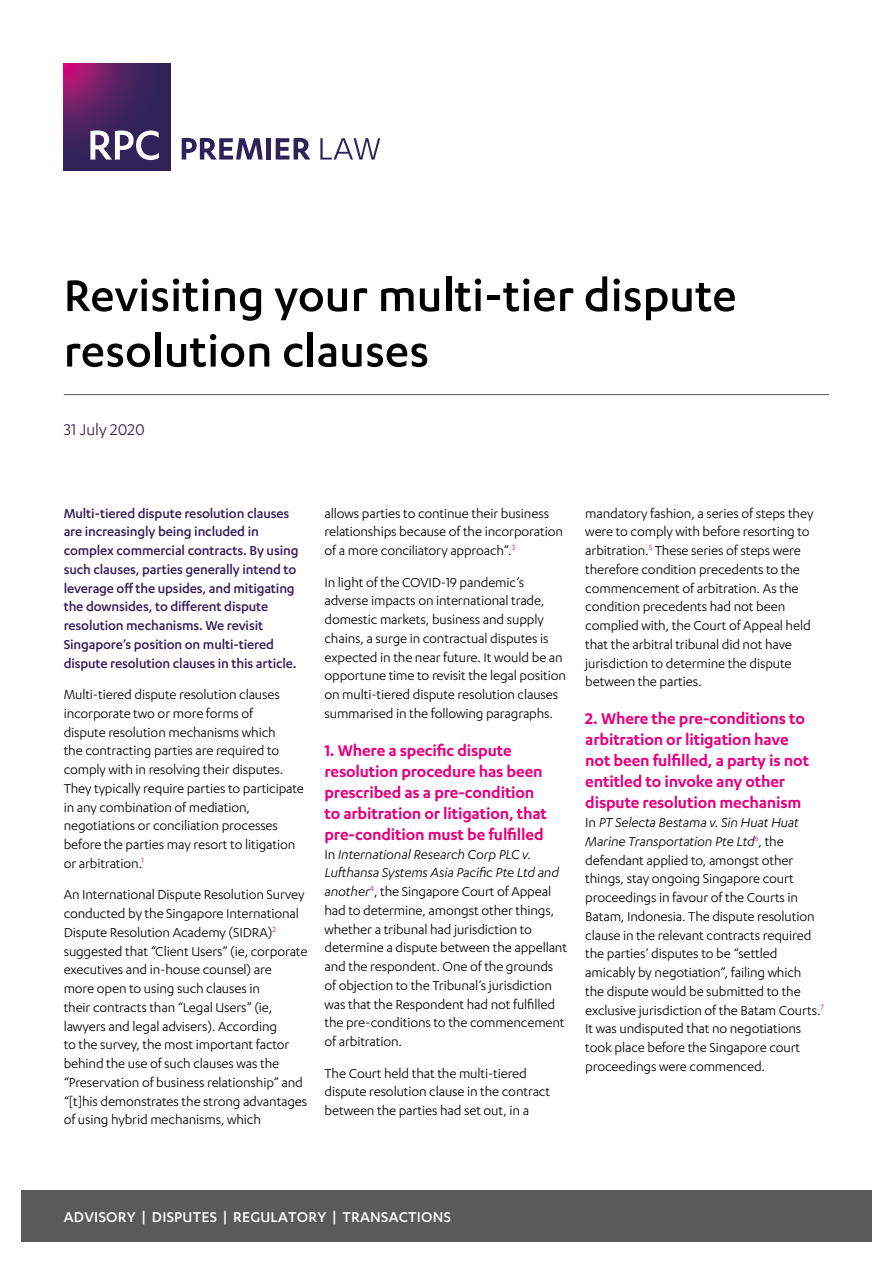
<style>
.page{position:relative;width:893px;height:1263px;background:#fff}
.page>*{position:absolute;margin:0;border:0;box-sizing:border-box;transform-origin:0 0}
.t1{font:500 51px/55.5px "Karbon";color:#000}
.t2{font:600 18px/21px "Karbon";letter-spacing:-.01em;color:#e6007d}
.t3{font:18px "Karbon";color:#331b58}
.t4{font:500 16.5px "Karbon";letter-spacing:.015em;color:#fff}
.t5{font:15px/18.8px "Karbon";letter-spacing:-.01em;color:#000}
.t6{font:500 15px/18.8px "Karbon";letter-spacing:-.01em;color:#331b58}
.s1{font-style:italic}
</style>
<div class="page">
<div style="left:21px;top:1191px;width:851px;height:51px;background:#5a5a59"></div>
<hr style="left:64px;top:394px;width:765px;height:1px;background:#5a5a59">
<svg style="left:64px;top:64px;width:106px;height:106px;background:#4d215f"></svg>
<svg style="left:90px;top:130px;width:69px;height:30px"></svg>
<svg style="left:182px;top:138px;width:81px;height:22px"></svg>
<div style="left:266px;top:138px;width:5px;height:22px;background:#2e2359"></div>
<svg style="left:276px;top:138px;width:35px;height:22px"></svg>
<svg style="left:320px;top:138px;width:60px;height:22px"></svg>
<h1 class="t1" style="left:64px;top:266px;width:674px">Revisiting your multi-tier dispute resolution clauses</h1>
<p class="t3" style="left:64px;top:420px;width:83px">31 July 2020</p>
<p class="t6" style="left:64px;top:503px;width:236px">Multi-tiered dispute resolution clauses are increasingly being included in complex commercial contracts. By using such clauses, parties generally intend to leverage off the upsides, and mitigating the downsides, to different dispute resolution mechanisms. We revisit Singapore’s position on multi-tiered dispute resolution clauses in this article.</p>
<p class="t5" style="left:64px;top:685px;width:242px">Multi-tiered dispute resolution clauses incorporate two or more forms of<br>dispute resolution mechanisms which<br>the contracting parties are required to comply with in resolving their disputes.<br>They typically require parties to participate in any combination of mediation, negotiations or conciliation processes before the parties may resort to litigation or arbitration.<sup>1</sup></p>
<p class="t5" style="left:64px;top:885px;width:245px">An International Dispute Resolution Survey conducted by the Singapore International Dispute Resolution Academy (SIDRA)<sup>2 </sup>suggested that “Client Users” (ie, corporate executives and in-house counsel) are<br>more open to using such clauses in<br>their contracts than “Legal Users” (ie, lawyers and legal advisers). According<br>to the survey, the most important factor behind the use of such clauses was the “Preservation of business relationship” and “[t]his demonstrates the strong advantages of using hybrid mechanisms, which</p>
<p class="t5" style="left:324px;top:503px;width:240px">allows parties to continue their business relationships because of the incorporation of a more conciliatory approach”.<sup>3</sup></p>
<p class="t5" style="left:324px;top:572px;width:243px">In light of the COVID-19 pandemic’s adverse impacts on international trade, domestic markets, business and supply chains, a surge in contractual disputes is expected in the near future. It would be an opportune time to revisit the legal position on multi-tiered dispute resolution clauses summarised in the following paragraphs.</p>
<p class="t2" style="left:324px;top:739px;width:224px">1. Where a specific dispute resolution procedure has been prescribed as a pre-condition to arbitration or litigation, that pre-condition must be fulfilled</p>
<p class="t5" style="left:324px;top:844px;width:244px">In <span class="s1">International Research Corp PLC v.<br>Lufthansa Systems Asia Pacific Pte Ltd and another</span><sup>4</sup>, the Singapore Court of Appeal had to determine, amongst other things, whether a tribunal had jurisdiction to determine a dispute between the appellant and the respondent. One of the grounds of objection to the Tribunal’s jurisdiction was that the Respondent had not fulfilled the pre-conditions to the commencement of arbitration.</p>
<p class="t5" style="left:324px;top:1063px;width:227px">The Court held that the multi-tiered dispute resolution clause in the contract between the parties had set out, in a</p>
<p class="t5" style="left:585px;top:503px;width:230px">mandatory fashion, a series of steps they were to comply with before resorting to arbitration.<sup>5</sup> These series of steps were therefore condition precedents to the commencement of arbitration. As the condition precedents had not been complied with, the Court of Appeal held that the arbitral tribunal did not have jurisdiction to determine the dispute between the parties.</p>
<p class="t2" style="left:585px;top:708px;width:225px">2. Where the pre-conditions to arbitration or litigation have not been fulfilled, a party is not entitled to invoke any other dispute resolution mechanism</p>
<p class="t5" style="left:585px;top:813px;width:240px">In <span class="s1">PT Selecta Bestama v. Sin Huat Huat Marine Transportation Pte Ltd</span><sup>6</sup>, the defendant applied to, amongst other things, stay ongoing Singapore court proceedings in favour of the Courts in Batam, Indonesia. The dispute resolution clause in the relevant contracts required the parties’ disputes to be “settled amicably by negotiation”, failing which the dispute would be submitted to the exclusive jurisdiction of the Batam Courts.<sup>7<br></sup>It was undisputed that no negotiations took place before the Singapore court proceedings were commenced.</p>
<p class="t4" style="left:64px;top:1208px;width:389px">ADVISORY | DISPUTES | REGULATORY | TRANSACTIONS</p>
</div>
